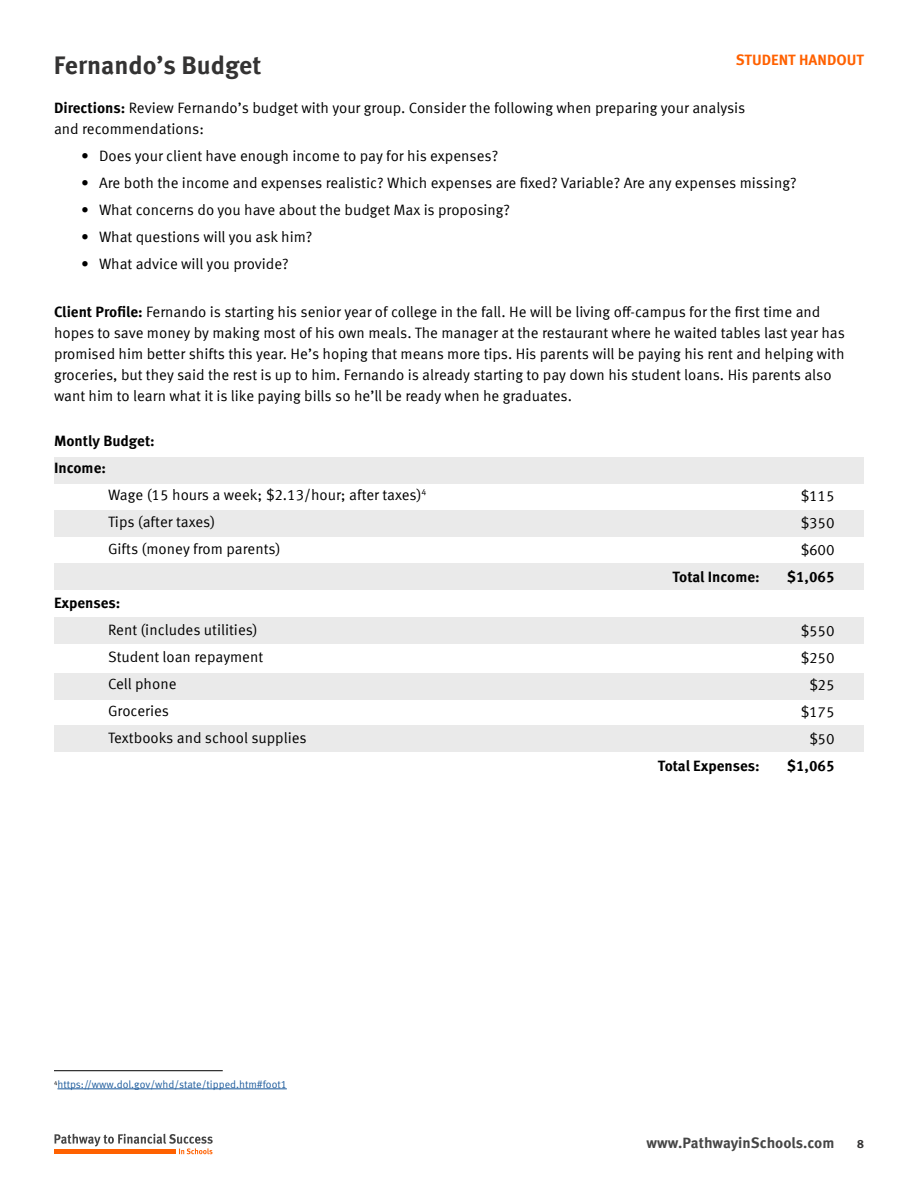
<style>
.page{position:relative;width:918px;height:1188px;background:#fff}
.page>*{position:absolute;margin:0;border:0;box-sizing:border-box;transform-origin:0 0}
.t1{font:700 25.5px "Meta Offc Pro";color:#343333}
.t2{font:15px/27px "Meta Offc Pro Norm";color:#000}
.t3{font:700 15px/27px "Meta Offc Pro";color:#000}
.t4{font:700 15px "Meta Offc Pro";color:#454545}
.t5{font:700 15px "Meta Offc Pro";color:#ff6100}
.t6{font:700 12px "Meta Offc";color:#343333}
.t7{font:10.5px "Meta Offc Pro Norm";color:#215e9e}
.s1{font-family:"Meta Offc Pro";font-weight:700}
</style>
<div class="page">
<svg style="left:55px;top:1134px;width:158px;height:20px"></svg>
<hr style="left:54px;top:1150px;width:122px;height:4px;background:#ff6100">
<div style="left:54px;top:457px;width:810px;height:27px;background:#eaeaea"></div>
<div style="left:54px;top:564px;width:810px;height:26px;background:#eaeaea"></div>
<div style="left:54px;top:510px;width:810px;height:27px;background:#eaeaea"></div>
<div style="left:54px;top:617px;width:810px;height:26px;background:#eaeaea"></div>
<div style="left:54px;top:673px;width:810px;height:27px;background:#eaeaea"></div>
<div style="left:54px;top:725px;width:810px;height:27px;background:#eaeaea"></div>
<hr style="left:57px;top:1088px;width:230px;height:1px;background:#215e9e">
<hr style="left:54px;top:1070px;width:169px;height:1px;background:#000">
<h1 class="t1" style="left:54px;top:45px;width:209px">Fernando’s Budget</h1>
<p class="t5" style="left:736px;top:48px;width:130px">STUDENT HANDOUT</p>
<p class="t2" style="left:54px;top:96px;width:693px;line-height:21px"><span class="s1">Directions:</span> Review Fernando’s budget with your group. Consider the following when preparing your analysis and recommendations:</p>
<p class="t2" style="left:81px;top:141px;width:419px">• Does your client have enough income to pay for his expenses?</p>
<p class="t2" style="left:81px;top:168px;width:717px">• Are both the income and expenses realistic? Which expenses are fixed? Variable? Are any expenses missing?</p>
<p class="t2" style="left:81px;top:195px;width:431px">• What concerns do you have about the budget Max is proposing?</p>
<p class="t2" style="left:81px;top:222px;width:233px">• What questions will you ask him?</p>
<p class="t2" style="left:81px;top:249px;width:209px">• What advice will you provide?</p>
<p class="t2" style="left:54px;top:300px;width:792px;line-height:21px"><span class="s1">Client Profile:</span> Fernando is starting his senior year of college in the fall. He will be living off-campus for the first time and hopes to save money by making most of his own meals. The manager at the restaurant where he waited tables last year has promised him better shifts this year. He’s hoping that means more tips. His parents will be paying his rent and helping with groceries, but they said the rest is up to him. Fernando is already starting to pay down his student loans. His parents also want him to learn what it is like paying bills so he’ll be ready when he graduates.</p>
<p class="t3" style="left:54px;top:426px;width:102px">Montly Budget:<br>Income:</p>
<p class="t2" style="left:108px;top:480px;width:320px">Wage (15 hours a week; $2.13/hour; after taxes)<sup>4<br></sup>Tips (after taxes)<br>Gifts (money from parents)</p>
<p class="t3" style="left:54px;top:588px;width:68px">Expenses:</p>
<p class="t2" style="left:108px;top:615px;width:200px">Rent (includes utilities)<br>Student loan repayment<br>Cell phone<br>Groceries<br>Textbooks and school supplies</p>
<p class="t7" style="left:54px;top:1077px;width:234px"><sup>4</sup>https://www.dol.gov/whd/state/tipped.htm#foot1</p>
<p class="t3" style="left:672px;top:562px;width:89px">Total Income:</p>
<p class="t2" style="left:800px;top:481px;width:36px;text-align:justify">$115 $350 $600</p>
<p class="t3" style="left:787px;top:562px;width:49px">$1,065</p>
<p class="t2" style="left:800px;top:616px;width:36px;text-align:center">$550 $250 $25 $175 $50</p>
<p class="t3" style="left:658px;top:751px;width:103px">Total Expenses:</p>
<p class="t3" style="left:787px;top:751px;width:49px">$1,065</p>
<p class="t4" style="left:647px;top:1131px;width:189px">www.PathwayinSchools.com</p>
<p class="t6" style="left:857px;top:1136px;width:8px">8</p>
</div>
